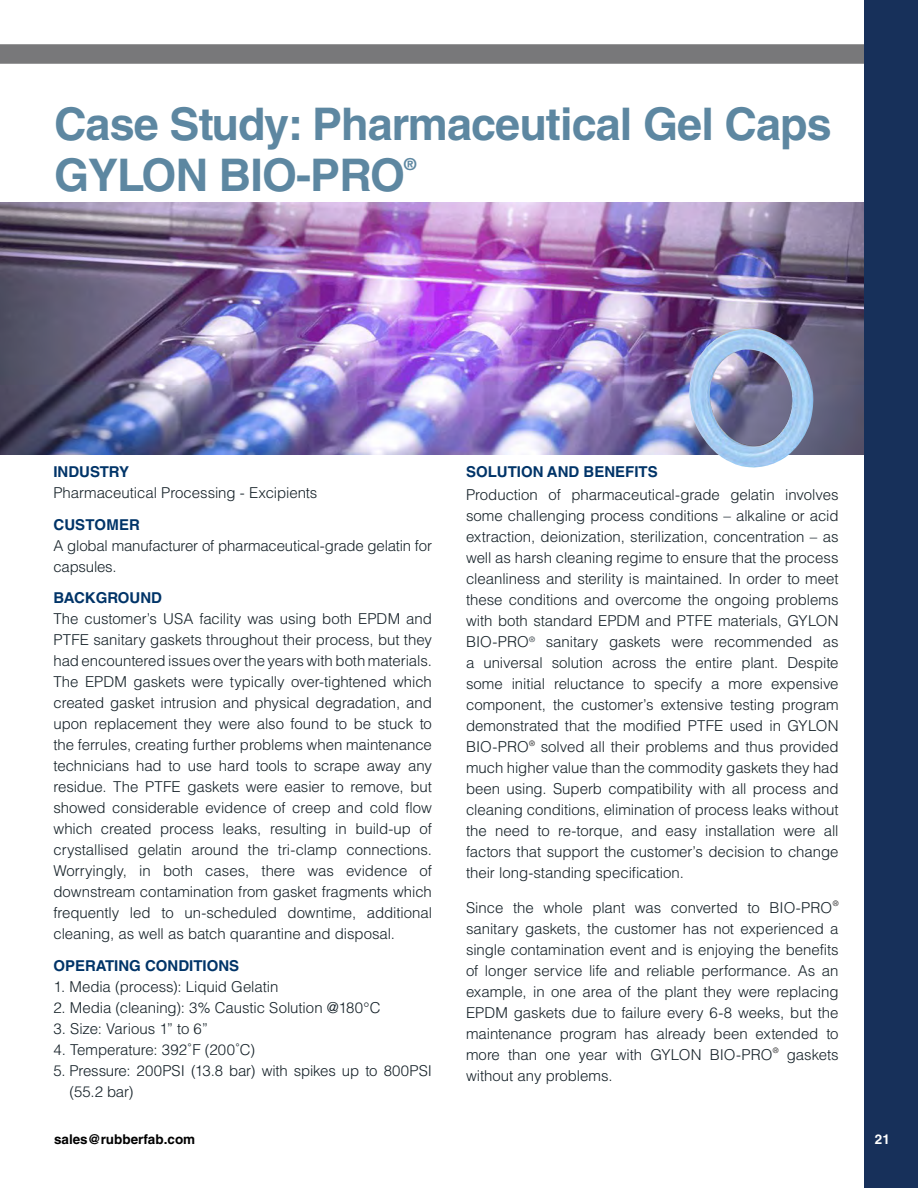
<style>
.page{position:relative;width:918px;height:1188px;background:#fff}
.page>*{position:absolute;margin:0;border:0;box-sizing:border-box;transform-origin:0 0}
.t1{font:700 45px/51px "Helvetica LT Std";letter-spacing:-.02em;color:#5d87a1}
.t2{font:700 16.5px "Helvetica LT Std";color:#5d87a1}
.t3{font:300 15px/21px "Helvetica LT Std";letter-spacing:-.005em;color:#152128;text-align:justify}
.t4{font:700 15px "Helvetica LT Std";color:#003468}
.t5{font:700 13.5px "Helvetica LT Std";color:#000}
.t6{font:700 13.5px "Helvetica LT Std";color:#fff}
</style>
<div class="page">
<div style="left:864px;top:0;width:54px;height:1188px;background:#17305a"></div>
<div style="left:0;top:44px;width:864px;height:20px;background:#78787a"></div>
<img style="left:0;top:202px;width:864px;height:253px">
<img style="left:689px;top:328px;width:128px;height:140px">
<h1 class="t1" style="left:54px;top:98px;width:779px">Case Study: Pharmaceutical Gel Caps<br>GYLON BIO-PRO</h1>
<p class="t2" style="left:404px;top:154px;width:14px">®</p>
<p class="t4" style="left:53px;top:462px;width:77px">INDUSTRY</p>
<p class="t3" style="left:53px;top:482px;width:265px">Pharmaceutical Processing - Excipients</p>
<p class="t4" style="left:53px;top:515px;width:88px">CUSTOMER</p>
<p class="t3" style="left:53px;top:535px;width:380px">A global manufacturer of pharmaceutical-grade gelatin for capsules.</p>
<p class="t4" style="left:53px;top:589px;width:110px">BACKGROUND</p>
<p class="t3" style="left:53px;top:608px;width:380px">The customer’s USA facility was using both EPDM and PTFE sanitary gaskets throughout their process, but they had encountered issues over the years with both materials.<br>The EPDM gaskets were typically over-tightened which created gasket intrusion and physical degradation, and upon replacement they were also found to be stuck to the ferrules, creating further problems when maintenance technicians had to use hard tools to scrape away any residue. The PTFE gaskets were easier to remove, but showed considerable evidence of creep and cold flow which created process leaks, resulting in build-up of crystallised gelatin around the tri-clamp connections.<br>Worryingly, in both cases, there was evidence of downstream contamination from gasket fragments which frequently led to un-scheduled downtime, additional cleaning, as well as batch quarantine and disposal.</p>
<p class="t4" style="left:53px;top:957px;width:187px">OPERATING CONDITIONS</p>
<p class="t3" style="left:53px;top:976px;width:226px">1. Media (process): Liquid Gelatin</p>
<p class="t3" style="left:53px;top:997px;width:329px">2. Media (cleaning): 3% Caustic Solution @180°C</p>
<p class="t3" style="left:53px;top:1018px;width:156px">3. Size: Various 1” to 6”</p>
<p class="t3" style="left:53px;top:1039px;width:203px">4. Temperature: 392˚F (200˚C)</p>
<p class="t3" style="left:70px;top:1060px;width:364px;text-indent:-16px">5. Pressure: 200PSI (13.8 bar) with spikes up to 800PSI (55.2 bar)</p>
<p class="t4" style="left:466px;top:462px;width:193px">SOLUTION AND BENEFITS</p>
<p class="t3" style="left:466px;top:484px;width:374px">Production of pharmaceutical-grade gelatin involves some challenging process conditions – alkaline or acid extraction, deionization, sterilization, concentration – as well as harsh cleaning regime to ensure that the process cleanliness and sterility is maintained. In order to meet these conditions and overcome the ongoing problems with both standard EPDM and PTFE materials, GYLON BIO-PRO<sup>®</sup> sanitary gaskets were recommended as a universal solution across the entire plant. Despite some initial reluctance to specify a more expensive component, the customer’s extensive testing program demonstrated that the modified PTFE used in GYLON BIO-PRO<sup>®</sup> solved all their problems and thus provided much higher value than the commodity gaskets they had been using. Superb compatibility with all process and cleaning conditions, elimination of process leaks without the need to re-torque, and easy installation were all factors that support the customer’s decision to change their long-standing specification.</p>
<p class="t3" style="left:466px;top:897px;width:374px">Since the whole plant was converted to BIO-PRO<sup>® </sup>sanitary gaskets, the customer has not experienced a single contamination event and is enjoying the benefits of longer service life and reliable performance. As an example, in one area of the plant they were replacing EPDM gaskets due to failure every 6-8 weeks, but the maintenance program has already been extended to more than one year with GYLON BIO-PRO<sup>®</sup> gaskets without any problems.</p>
<p class="t5" style="left:54px;top:1131px;width:143px">sales@rubberfab.com</p>
<p class="t6" style="left:875px;top:1131px;width:17px">21</p>
</div>
